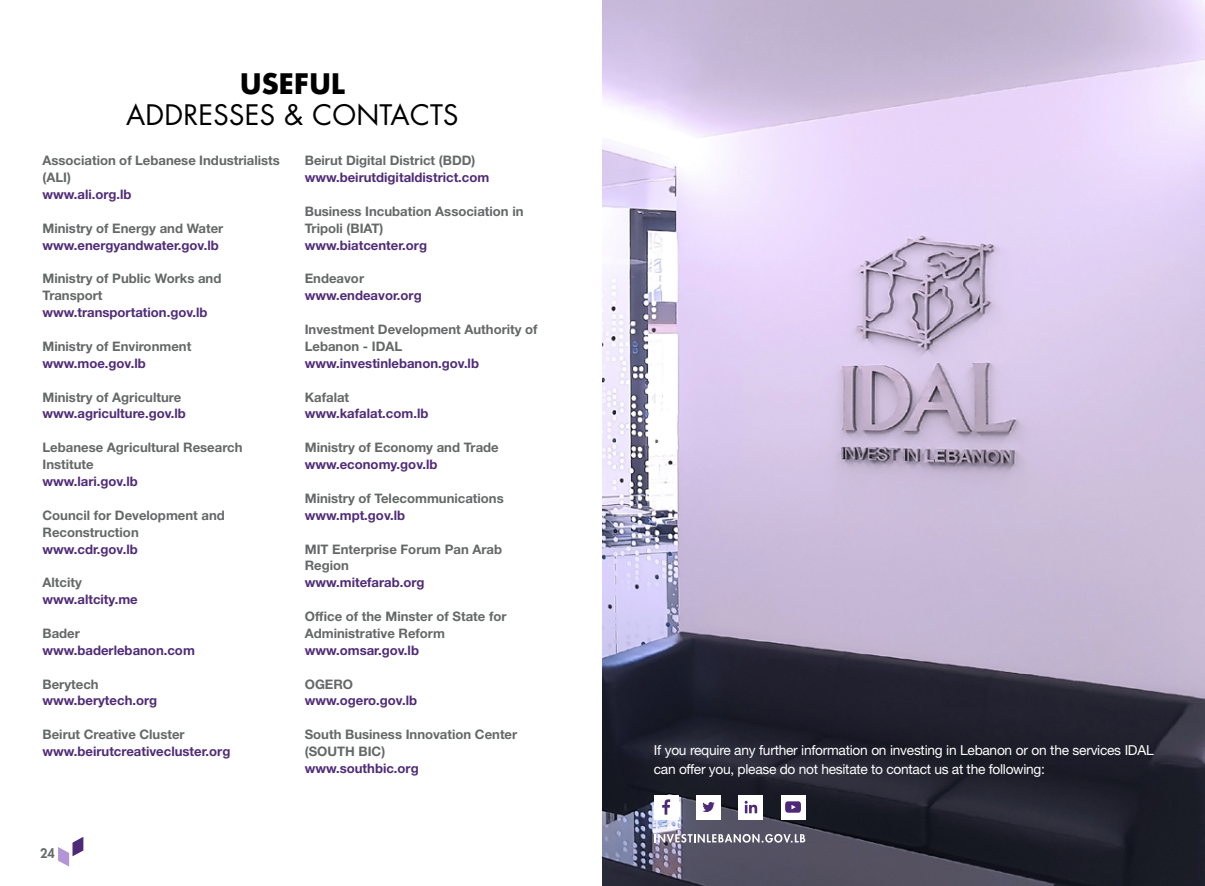
<style>
.page{position:relative;width:1205px;height:886px;background:#fff}
.page>*{position:absolute;margin:0;border:0;box-sizing:border-box;transform-origin:0 0}
.t1{font:27.5px "Futura Std";letter-spacing:.01em;color:#000}
.t2{font:700 27.5px "Futura Std";letter-spacing:.01em;color:#000}
.t3{font:13.75px/18.8px "Helvetica Neue LT Std";letter-spacing:-.02em;color:#fff}
.t4{font:700 13.12px/16.9px "Helvetica Neue LT Std";color:#656868}
.t5{font:700 13.12px "Helvetica Neue LT Std";color:#502c78}
.t6{font:800 12.88px "Futura Std";color:#656969}
</style>
<div class="page">
<svg style="left:58px;top:837px;width:25px;height:29px"></svg>
<hr style="left:602px;top:0;width:1px;height:885px;background:#bcbec0">
<img style="left:603px;top:0;width:602px;height:885px">
<svg style="left:654px;top:834px;width:151px;height:9px"></svg>
<div style="left:696px;top:795px;width:25px;height:24px;background:#fff"></div>
<svg style="left:702px;top:802px;width:13px;height:10px"></svg>
<div style="left:781px;top:795px;width:24px;height:24px;background:#fff"></div>
<svg style="left:785px;top:801px;width:16px;height:12px"></svg>
<div style="left:654px;top:795px;width:24px;height:24px;background:#fff"></div>
<svg style="left:662px;top:799px;width:8px;height:16px"></svg>
<div style="left:738px;top:795px;width:25px;height:24px;background:#fff"></div>
<svg style="left:744px;top:801px;width:13px;height:12px"></svg>
<h1 class="t2" style="left:240px;top:65px;width:106px">USEFUL</h1>
<h1 class="t1" style="left:126px;top:97px;width:334px">ADDRESSES &amp; CONTACTS</h1>
<p class="t4" style="left:43px;top:152px;width:239px">Association of Lebanese Industrialists (ALI)</p>
<p class="t5" style="left:43px;top:186px;width:91px">www.ali.org.lb</p>
<p class="t4" style="left:43px;top:219px;width:182px">Ministry of Energy and Water</p>
<p class="t5" style="left:43px;top:237px;width:178px">www.energyandwater.gov.lb</p>
<p class="t4" style="left:43px;top:270px;width:180px">Ministry of Public Works and<br>Transport</p>
<p class="t5" style="left:43px;top:304px;width:167px">www.transportation.gov.lb</p>
<p class="t4" style="left:43px;top:337px;width:150px">Ministry of Environment</p>
<p class="t5" style="left:43px;top:355px;width:105px">www.moe.gov.lb</p>
<p class="t4" style="left:43px;top:388px;width:140px">Ministry of Agriculture</p>
<p class="t5" style="left:43px;top:406px;width:145px">www.agriculture.gov.lb</p>
<p class="t4" style="left:43px;top:439px;width:202px">Lebanese Agricultural Research<br>Institute</p>
<p class="t5" style="left:43px;top:473px;width:97px">www.lari.gov.lb</p>
<p class="t4" style="left:43px;top:506px;width:184px">Council for Development and<br>Reconstruction</p>
<p class="t5" style="left:43px;top:541px;width:97px">www.cdr.gov.lb</p>
<p class="t4" style="left:43px;top:574px;width:41px">Altcity</p>
<p class="t5" style="left:43px;top:591px;width:97px">www.altcity.me</p>
<p class="t4" style="left:43px;top:624px;width:39px">Bader</p>
<p class="t5" style="left:43px;top:642px;width:154px">www.baderlebanon.com</p>
<p class="t4" style="left:43px;top:675px;width:58px">Berytech</p>
<p class="t5" style="left:43px;top:692px;width:116px">www.berytech.org</p>
<p class="t4" style="left:43px;top:726px;width:144px">Beirut Creative Cluster</p>
<p class="t5" style="left:43px;top:743px;width:189px">www.beirutcreativecluster.org</p>
<p class="t4" style="left:305px;top:152px;width:172px">Beirut Digital District (BDD)</p>
<p class="t5" style="left:305px;top:169px;width:186px">www.beirutdigitaldistrict.com</p>
<p class="t4" style="left:305px;top:202px;width:220px">Business Incubation Association in<br>Tripoli (BIAT)</p>
<p class="t5" style="left:305px;top:237px;width:124px">www.biatcenter.org</p>
<p class="t4" style="left:305px;top:270px;width:61px">Endeavor</p>
<p class="t5" style="left:305px;top:287px;width:118px">www.endeavor.org</p>
<p class="t4" style="left:305px;top:321px;width:234px">Investment Development Authority of<br>Lebanon - IDAL</p>
<p class="t5" style="left:305px;top:355px;width:176px">www.investinlebanon.gov.lb</p>
<p class="t4" style="left:305px;top:388px;width:46px">Kafalat</p>
<p class="t5" style="left:305px;top:406px;width:125px">www.kafalat.com.lb</p>
<p class="t4" style="left:305px;top:439px;width:195px">Ministry of Economy and Trade</p>
<p class="t5" style="left:305px;top:456px;width:134px">www.economy.gov.lb</p>
<p class="t4" style="left:305px;top:489px;width:200px">Ministry of Telecommunications</p>
<p class="t5" style="left:305px;top:507px;width:102px">www.mpt.gov.lb</p>
<p class="t4" style="left:305px;top:540px;width:199px">MIT Enterprise Forum Pan Arab<br>Region</p>
<p class="t5" style="left:305px;top:574px;width:121px">www.mitefarab.org</p>
<p class="t4" style="left:305px;top:607px;width:203px">Office of the Minster of State for<br>Administrative Reform</p>
<p class="t5" style="left:305px;top:642px;width:116px">www.omsar.gov.lb</p>
<p class="t4" style="left:305px;top:675px;width:50px">OGERO</p>
<p class="t5" style="left:305px;top:692px;width:114px">www.ogero.gov.lb</p>
<p class="t4" style="left:305px;top:726px;width:214px">South Business Innovation Center (SOUTH BIC)</p>
<p class="t5" style="left:305px;top:760px;width:115px">www.southbic.org</p>
<p class="t6" style="left:40px;top:845px;width:16px">24</p>
<p class="t3" style="left:654px;top:740px;width:501px">If you require any further information on investing in Lebanon or on the services IDAL can offer you, please do not hesitate to contact us at the following:</p>
</div>
